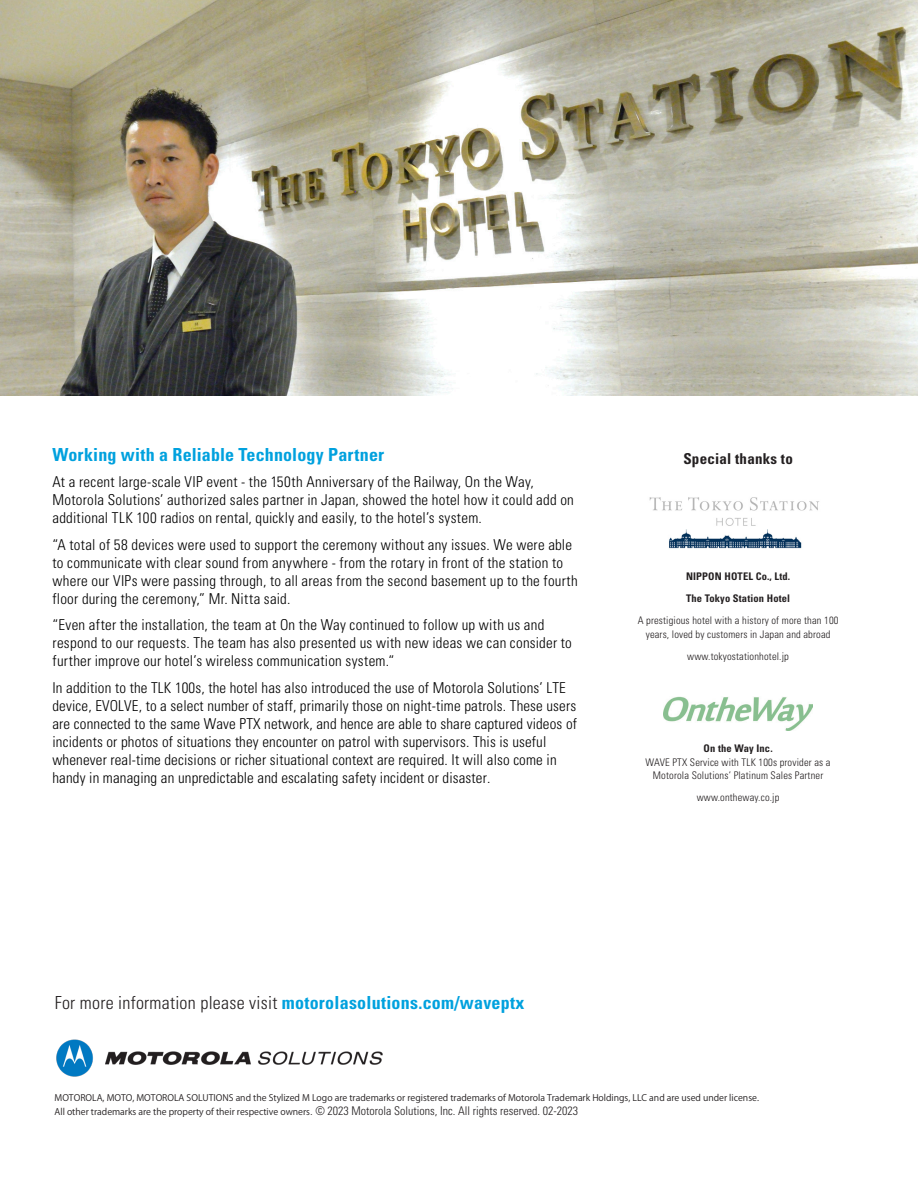
<style>
.page{position:relative;width:918px;height:1188px;background:#fff}
.page>*{position:absolute;margin:0;border:0;box-sizing:border-box;transform-origin:0 0}
.t1{font:300 condensed 18px "Univers";letter-spacing:.015em;color:#231f20}
.t2{font:700 condensed 18px "Univers";letter-spacing:.01em;color:#00a1de}
.t3{font:300 condensed 15px/18px "Univers";letter-spacing:.01em;color:#000}
.Table_Cell_headers{font:700 condensed 15px "Univers";letter-spacing:.015em;color:#231f20}
.Table_Cell_headers-2{font:300 condensed 10.5px/13.5px "Univers";letter-spacing:.015em;color:#231f20;text-align:center}
.Table_Cell_headers-3{font:700 condensed 10.5px "Univers";letter-spacing:.015em;color:#231f20}
.t4{font:9px "Koz Go Pr 6 N";color:#231f20}
.s1{font-weight:700;color:#00a1de}
.s2{font-family:"Univers";font-weight:300;font-stretch:condensed;font-size:12px}
</style>
<div class="page">
<img style="left:56px;top:1039px;width:327px;height:38px">
<img style="left:0;top:0;width:918px;height:396px">
<img style="left:663px;top:697px;width:150px;height:33px">
<img style="left:649px;top:497px;width:170px;height:52px">
<p class="t2" style="left:52px;top:443px;width:333px">Working with a Reliable Technology Partner</p>
<p class="t3" style="left:52px;top:473px;width:523px">At a recent large-scale VIP event - the 150th Anniversary of the Railway, On the Way,<br>Motorola Solutions’ authorized sales partner in Japan, showed the hotel how it could add on additional TLK 100 radios on rental, quickly and easily, to the hotel’s system.</p>
<p class="t3" style="left:52px;top:535px;width:527px">“A total of 58 devices were used to support the ceremony without any issues. We were able to communicate with clear sound from anywhere - from the rotary in front of the station to where our VIPs were passing through, to all areas from the second basement up to the fourth floor during the ceremony,” Mr. Nitta said.</p>
<p class="t3" style="left:52px;top:616px;width:521px">“Even after the installation, the team at On the Way continued to follow up with us and respond to our requests. The team has also presented us with new ideas we can consider to further improve our hotel’s wireless communication system.“</p>
<p class="t3" style="left:52px;top:678px;width:526px">In addition to the TLK 100s, the hotel has also introduced the use of Motorola Solutions’ LTE device, EVOLVE, to a select number of staff, primarily those on night-time patrols. These users are connected to the same Wave PTX network, and hence are able to share captured videos of incidents or photos of situations they encounter on patrol with supervisors. This is useful whenever real-time decisions or richer situational context are required. It will also come in handy in managing an unpredictable and escalating safety incident or disaster.</p>
<p class="Table_Cell_headers" style="left:683px;top:450px;width:111px">Special thanks to</p>
<p class="Table_Cell_headers-3" style="left:686px;top:570px;width:106px">NIPPON HOTEL Co., Ltd.</p>
<p class="Table_Cell_headers-3" style="left:686px;top:592px;width:106px">The Tokyo Station Hotel</p>
<p class="Table_Cell_headers-2" style="left:638px;top:614px;width:202px">A prestigious hotel with a history of more than 100 years, loved by customers in Japan and abroad</p>
<p class="Table_Cell_headers-2" style="left:687px;top:649px;width:103px">www.tokyostationhotel.jp</p>
<p class="Table_Cell_headers-3" style="left:704px;top:742px;width:71px">On the Way Inc.</p>
<p class="Table_Cell_headers-2" style="left:646px;top:755px;width:186px">WAVE PTX Service with TLK 100s provider as a</p>
<p class="Table_Cell_headers-2" style="left:653px;top:769px;width:172px">Motorola Solutions’ Platinum Sales Partner</p>
<p class="Table_Cell_headers-2" style="left:697px;top:791px;width:84px">www.ontheway.co.jp</p>
<p class="t1" style="left:55px;top:992px;width:471px">For more information please visit <span class="s1">motorolasolutions.com/waveptx</span></p>
<p class="t4" style="left:55px;top:1093px;width:706px">MOTOROLA, MOTO, MOTOROLA SOLUTIONS and the Stylized M Logo are trademarks or registered trademarks of Motorola Trademark Holdings, LLC and are used under license.</p>
<p class="t4" style="left:55px;top:1107px;width:525px">All other trademarks are the property of their respective owners<span class="s2">. © 2023 Motorola Solutions, Inc. All rights reserved. 02-2023</span></p>
</div>
